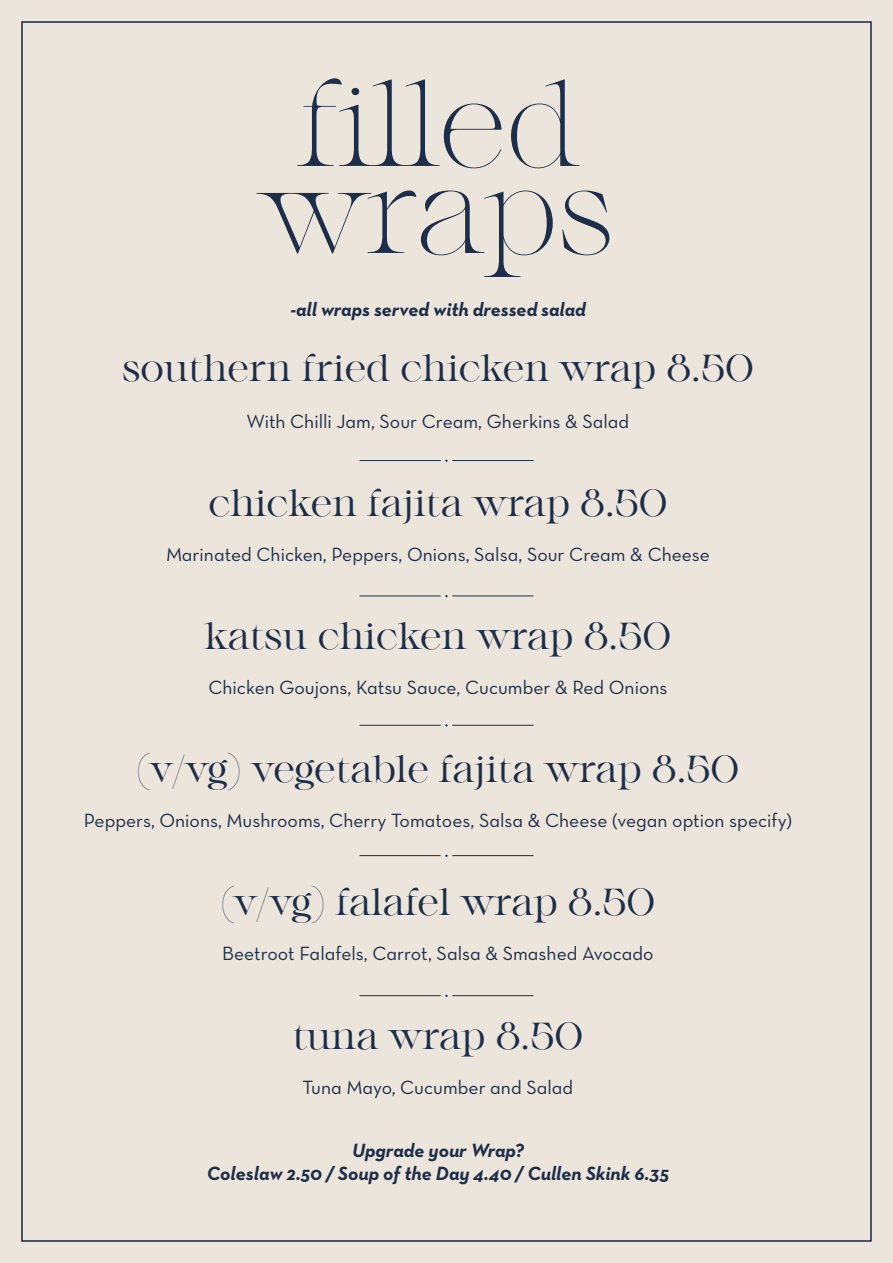
<style>
.page{position:relative;width:893px;height:1263px;background:#ece5db}
.page>*{position:absolute;margin:0;border:0;box-sizing:border-box;transform-origin:0 0}
.t1{font:100 120px "Monarque";color:#1d2e4a}
.t2{font:37.5px "Monarque";color:#1d2e4a}
.t3{font:19.5px "Neutra Text Book Alt";color:#1d2e4a}
.t4{font:italic 700 19.5px "Neutra Text";color:#1d2e4a}
</style>
<div class="page">
<hr style="left:359px;top:460px;width:82px;height:1px;background:#152d4b">
<hr style="left:452px;top:460px;width:81px;height:1px;background:#152d4b">
<hr style="left:359px;top:596px;width:82px;height:1px;background:#152d4b">
<hr style="left:452px;top:596px;width:81px;height:1px;background:#152d4b">
<hr style="left:359px;top:725px;width:82px;height:1px;background:#152d4b">
<hr style="left:452px;top:725px;width:81px;height:1px;background:#152d4b">
<hr style="left:359px;top:855px;width:82px;height:1px;background:#152d4b">
<hr style="left:452px;top:855px;width:81px;height:1px;background:#152d4b">
<hr style="left:359px;top:995px;width:82px;height:1px;background:#152d4b">
<hr style="left:452px;top:995px;width:81px;height:1px;background:#152d4b">
<p class="t1" style="left:297px;top:50px;width:283px">filled</p>
<p class="t1" style="left:262px;top:137px;width:353px">wraps</p>
<p class="t4" style="left:290px;top:297px;width:297px">-all wraps served with dressed salad</p>
<p class="t2" style="left:122px;top:343px;width:633px">southern fried chicken wrap 8.50</p>
<p class="t3" style="left:247px;top:409px;width:384px">With Chilli Jam, Sour Cream, Gherkins &amp; Salad</p>
<p class="t2" style="left:208px;top:478px;width:461px">chicken fajita wrap 8.50</p>
<p class="t3" style="left:166px;top:542px;width:545px">Marinated Chicken, Peppers, Onions, Salsa, Sour Cream &amp; Cheese</p>
<p class="t2" style="left:205px;top:612px;width:468px">katsu chicken wrap 8.50</p>
<p class="t3" style="left:208px;top:675px;width:460px">Chicken Goujons, Katsu Sauce, Cucumber &amp; Red Onions</p>
<p class="t2" style="left:137px;top:745px;width:604px">(v/vg) vegetable fajita wrap 8.50</p>
<p class="t3" style="left:84px;top:809px;width:710px">Peppers, Onions, Mushrooms, Cherry Tomatoes, Salsa &amp; Cheese (vegan option specify)</p>
<p class="t2" style="left:221px;top:878px;width:436px">(v/vg) falafel wrap 8.50</p>
<p class="t3" style="left:222px;top:942px;width:433px">Beetroot Falafels, Carrot, Salsa &amp; Smashed Avocado</p>
<p class="t2" style="left:293px;top:1011px;width:292px">tuna wrap 8.50</p>
<p class="t3" style="left:303px;top:1075px;width:272px">Tuna Mayo, Cucumber and Salad</p>
<p class="t4" style="left:352px;top:1138px;width:173px">Upgrade your Wrap?</p>
<p class="t4" style="left:207px;top:1161px;width:464px">Coleslaw 2.50 / Soup of the Day 4.40 / Cullen Skink 6.35</p>
</div>
